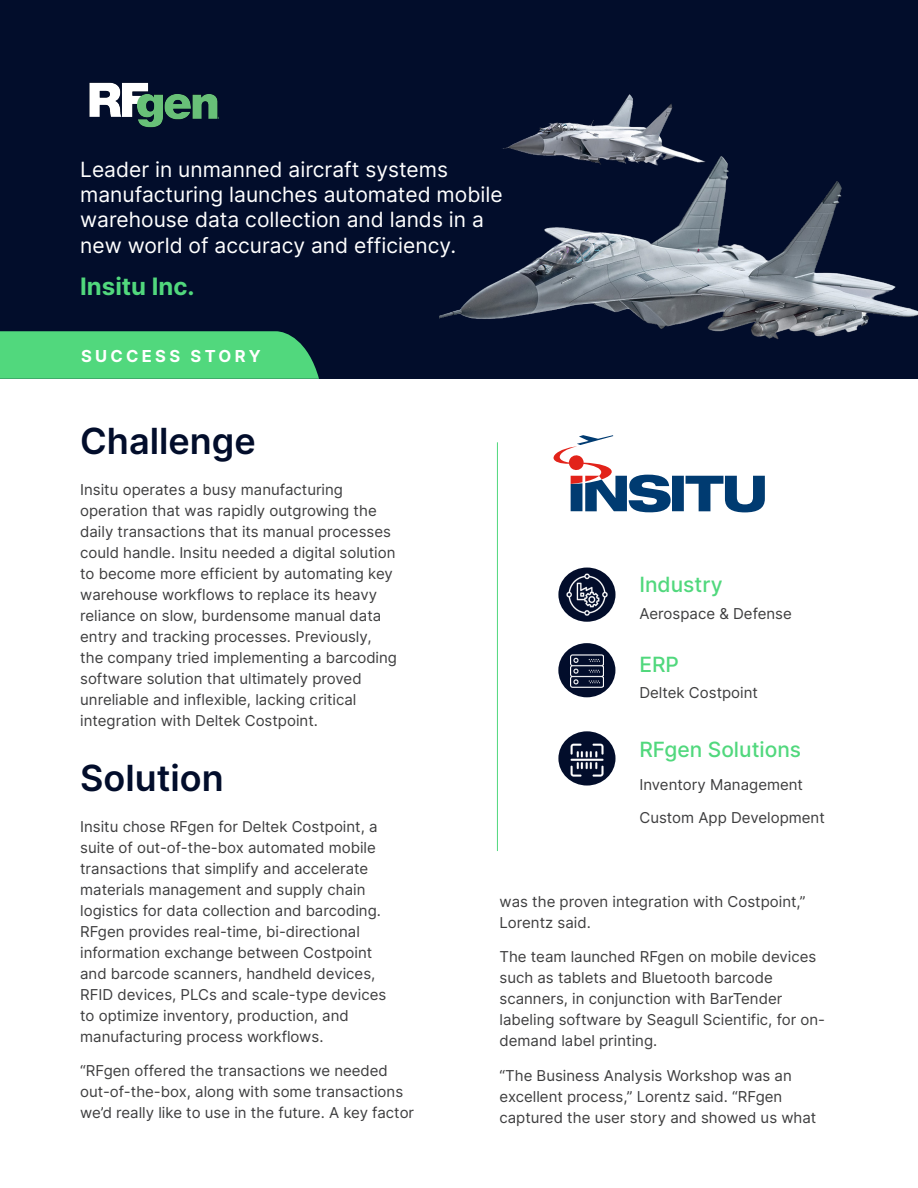
<style>
.page{position:relative;width:918px;height:1188px;background:#fff}
.page>*{position:absolute;margin:0;border:0;box-sizing:border-box;transform-origin:0 0}
.Heading1{font:600 36px "Inter";color:#020d2b}
.t1{font:700 24px "Inter";color:#51d87d}
.t2{font:21px/25.2px "Inter";color:#fff}
.Stats{font:500 21px "Inter";color:#51d87d}
.Subtitle{font:700 16.5px "Inter";letter-spacing:.2em;color:#fff}
.body{font:15px/21px "Inter";color:#3e3e3f}
</style>
<div class="page">
<div style="left:0;top:0;width:918px;height:379px;background:#020d2b"></div>
<svg style="left:0;top:331px;width:319px;height:48px;background:#4dce78"></svg>
<div style="left:558px;top:568px;width:58px;height:54px;background:#020d2b;border-radius:50%"></div>
<img style="left:565px;top:573px;width:44px;height:43px">
<div style="left:558px;top:643px;width:57px;height:54px;background:#020d2b;border-radius:50%"></div>
<img style="left:570px;top:654px;width:34px;height:34px">
<svg style="left:558px;top:731px;width:58px;height:55px"></svg>
<img style="left:565px;top:738px;width:44px;height:44px">
<img style="left:89px;top:82px;width:130px;height:46px">
<hr style="left:497px;top:442px;width:1px;height:409px;background:#51d87d">
<svg style="left:554px;top:448px;width:211px;height:64px"></svg>
<img style="left:440px;top:95px;width:478px;height:353px">
<p class="t2" style="left:80px;top:156px;width:424px">Leader in unmanned aircraft systems manufacturing launches automated mobile warehouse data collection and lands in a new world of accuracy and efficiency.</p>
<p class="t1" style="left:80px;top:269px;width:116px">Insitu Inc.</p>
<p class="Subtitle" style="left:81px;top:344px;width:181px">SUCCESS STORY</p>
<p class="Heading1" style="left:80px;top:415px;width:177px">Challenge</p>
<p class="body" style="left:80px;top:479px;width:318px">Insitu operates a busy manufacturing operation that was rapidly outgrowing the daily transactions that its manual processes could handle. Insitu needed a digital solution to become more efficient by automating key warehouse workflows to replace its heavy reliance on slow, burdensome manual data entry and tracking processes. Previously, the company tried implementing a barcoding software solution that ultimately proved unreliable and inflexible, lacking critical integration with Deltek Costpoint.</p>
<p class="Heading1" style="left:80px;top:751px;width:145px">Solution</p>
<p class="body" style="left:80px;top:816px;width:308px">Insitu chose RFgen for Deltek Costpoint, a suite of out-of-the-box automated mobile transactions that simplify and accelerate materials management and supply chain logistics for data collection and barcoding.<br>RFgen provides real-time, bi-directional information exchange between Costpoint and barcode scanners, handheld devices, RFID devices, PLCs and scale-type devices to optimize inventory, production, and manufacturing process workflows.</p>
<p class="body" style="left:80px;top:1060px;width:336px">“RFgen offered the transactions we needed out-of-the-box, along with some transactions we’d really like to use in the future. A key factor</p>
<p class="Stats" style="left:639px;top:569px;width:85px">Industry</p>
<p class="body" style="left:639px;top:602px;width:154px">Aerospace &amp; Defense</p>
<p class="Stats" style="left:639px;top:649px;width:41px">ERP</p>
<p class="body" style="left:639px;top:682px;width:120px">Deltek Costpoint</p>
<p class="Stats" style="left:639px;top:734px;width:163px">RFgen Solutions</p>
<p class="body" style="left:639px;top:774px;width:165px">Inventory Management</p>
<p class="body" style="left:639px;top:807px;width:187px">Custom App Development</p>
<p class="body" style="left:500px;top:890px;width:308px">was the proven integration with Costpoint,”<br>Lorentz said.</p>
<p class="body" style="left:500px;top:946px;width:327px">The team launched RFgen on mobile devices such as tablets and Bluetooth barcode scanners, in conjunction with BarTender labeling software by Seagull Scientific, for on&shy;demand label printing.</p>
<p class="body" style="left:500px;top:1064px;width:318px">“The Business Analysis Workshop was an excellent process,” Lorentz said. “RFgen captured the user story and showed us what</p>
</div>
